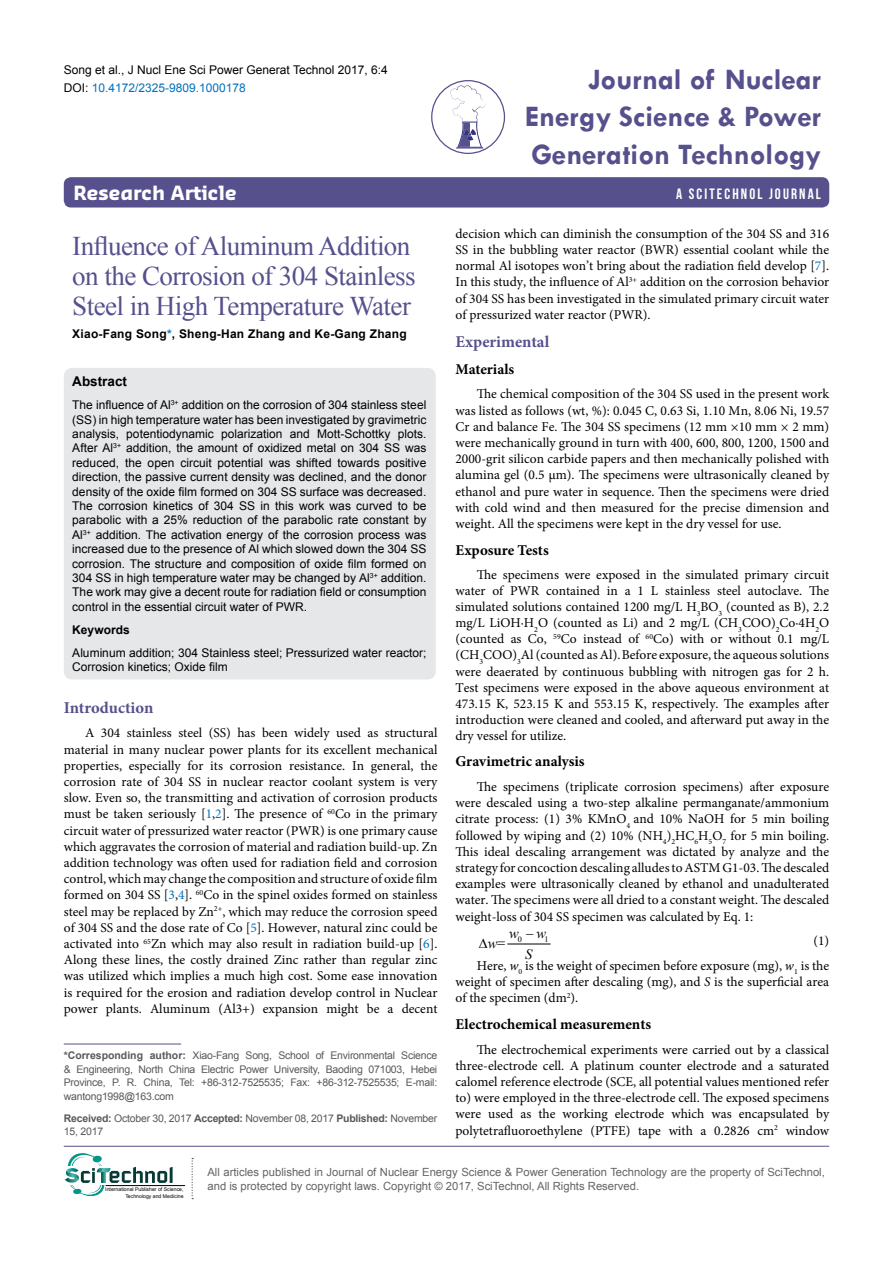
<style>
.page{position:relative;width:893px;height:1263px;background:#fff}
.page>*{position:absolute;margin:0;border:0;box-sizing:border-box;transform-origin:0 0}
.t1{font:700 30px/37.5px "Tw Cen";color:#56508c;text-align:justify}
.t2{font:27px/30px "Times New Roman";letter-spacing:-.02em;color:#56508c}
.t3{font:700 19.2px "Sansa";color:#fff}
.t4{font:700 16.5px "Minion Pro";color:#56508c}
.t5{font:700 15px "Minion Pro";color:#000}
.t6{font:15px "Bebas Neue";letter-spacing:.14em;color:#fff}
.t7{font:italic 14.25px/20.2px "Times New Roman";color:#000;text-align:center}
.t8{font:13.5px/16.2px "Minion Pro";color:#000;text-align:justify}
.t9{font:700 13.5px "Arial";color:#000}
.t10{font:12px/14.4px "Arial";color:#000}
.t11{font:700 12px "Arial";letter-spacing:.02em;color:#000}
.t12{font:700 12px "Arial";color:#000}
.t13{font:11.25px/13.5px "Arial";color:#636466}
.t14{font:10.5px/13.5px "Arial";letter-spacing:-.02em;color:#58595b;text-align:justify}
.t15{font:8.25px "Times New Roman";color:#000}
.t16{font:5.1px/6.1px "Arial";color:#000;text-align:right}
.s1{color:#0072bc}
.s2{font-weight:700}
.s3{font-style:normal}
.s4{font-style:italic}
</style>
<div class="page">
<div style="left:64px;top:177px;width:765px;height:30px;background:#56508c;border-radius:7px"></div>
<hr style="left:64px;top:1146px;width:765px;height:1px;background:#56508c">
<svg style="left:450px;top:85px;width:36px;height:64px"></svg>
<div style="left:431px;top:80px;width:74px;height:74px;border:1px solid #56508c;border-radius:50%"></div>
<hr style="left:106px;top:1185px;width:79px;height:1px;background:#000">
<svg style="left:192px;top:1158px;width:1px;height:41px"></svg>
<svg style="left:65px;top:1153px;width:108px;height:43px"></svg>
<hr style="left:64px;top:1044px;width:117px;height:1px;background:#56508c">
<hr style="left:508px;top:944px;width:42px;height:1px;background:#000">
<div style="left:64px;top:368px;width:372px;height:311px;background:#e6e7e8;border-radius:9px"></div>
<p class="t10" style="left:64px;top:61px;width:325px;line-height:18px">Song et al., J Nucl Ene Sci Power Generat Technol 2017, 6:4<br>DOI: <span class="s1">10.4172/2325-9809.1000178</span></p>
<h1 class="t1" style="left:525px;top:60px;width:298px;text-indent:63px">Journal of Nuclear Energy Science &amp; Power Generation Technology</h1>
<h3 class="t3" style="left:74px;top:181px;width:165px">Research Article</h3>
<p class="t6" style="left:676px;top:186px;width:146px">A SCITECHNOL JOURNAL</p>
<h2 class="t2" style="left:72px;top:231px;width:345px">Influence of Aluminum Addition on the Corrosion of 304 Stainless<br>Steel in High Temperature Water</h2>
<p class="t11" style="left:72px;top:326px;width:336px">Xiao-Fang Song<span class="s1">*</span>, Sheng-Han Zhang and Ke-Gang Zhang</p>
<p class="t9" style="left:72px;top:372px;width:56px">Abstract</p>
<p class="t10" style="left:72px;top:398px;width:356px;text-align:justify">The influence of Al<sup>3+</sup> addition on the corrosion of 304 stainless steel (SS) in high temperature water has been investigated by gravimetric analysis, potentiodynamic polarization and Mott-Schottky plots.<br>After Al<sup>3+</sup> addition, the amount of oxidized metal on 304 SS was reduced, the open circuit potential was shifted towards positive direction, the passive current density was declined, and the donor density of the oxide film formed on 304 SS surface was decreased.<br>The corrosion kinetics of 304 SS in this work was curved to be parabolic with a 25% reduction of the parabolic rate constant by Al<sup>3+</sup> addition. The activation energy of the corrosion process was increased due to the presence of Al which slowed down the 304 SS corrosion. The structure and composition of oxide film formed on 304 SS in high temperature water may be changed by Al<sup>3+</sup> addition.<br>The work may give a decent route for radiation field or consumption control in the essential circuit water of PWR.</p>
<p class="t12" style="left:72px;top:621px;width:59px">Keywords</p>
<p class="t10" style="left:72px;top:645px;width:355px">Aluminum addition; 304 Stainless steel; Pressurized water reactor;<br>Corrosion kinetics; Oxide film</p>
<p class="t4" style="left:64px;top:696px;width:91px">Introduction</p>
<p class="t8" style="left:64px;top:725px;width:375px;text-indent:21px">A 304 stainless steel (SS) has been widely used as structural material in many nuclear power plants for its excellent mechanical properties, especially for its corrosion resistance. In general, the corrosion rate of 304 SS in nuclear reactor coolant system is very slow. Even so, the transmitting and activation of corrosion products must be taken seriously [<span class="s1">1</span>,<span class="s1">2</span>]. The presence of <sup>60</sup>Co in the primary circuit water of pressurized water reactor (PWR) is one primary cause which aggravates the corrosion of material and radiation build-up. Zn addition technology was often used for radiation field and corrosion control, which may change the composition and structure of oxide film formed on 304 SS [<span class="s1">3</span>,<span class="s1">4</span>]. <sup>60</sup>Co in the spinel oxides formed on stainless steel may be replaced by Zn<sup>2+</sup>, which may reduce the corrosion speed of 304 SS and the dose rate of Co [<span class="s1">5</span>]. However, natural zinc could be activated into <sup>65</sup>Zn which may also result in radiation build-up [<span class="s1">6</span>].<br>Along these lines, the costly drained Zinc rather than regular zinc was utilized which implies a much high cost. Some ease innovation is required for the erosion and radiation develop control in Nuclear power plants. Aluminum (Al3+) expansion might be a decent</p>
<p class="t14" style="left:64px;top:1049px;width:375px"><span class="s2">*Corresponding author:</span> Xiao-Fang Song, School of Environmental Science &amp; Engineering, North China Electric Power University, Baoding 071003, Hebei Province, P. R. China, Tel: +86-312-7525535; Fax: +86-312-7525535; E-mail: wantong1998@163.com</p>
<p class="t14" style="left:64px;top:1111px;width:375px"><span class="s2">Received:</span> October 30, 2017 <span class="s2">Accepted:</span> November 08, 2017 <span class="s2">Published:</span> November<br>15, 2017</p>
<p class="t8" style="left:455px;top:225px;width:375px">decision which can diminish the consumption of the 304 SS and 316<br>SS in the bubbling water reactor (BWR) essential coolant while the normal Al isotopes won’t bring about the radiation field develop [<span class="s1">7</span>].<br>In this study, the influence of Al<sup>3+</sup> addition on the corrosion behavior of 304 SS has been investigated in the simulated primary circuit water of pressurized water reactor (PWR).</p>
<p class="t4" style="left:455px;top:330px;width:95px">Experimental</p>
<p class="t5" style="left:455px;top:358px;width:60px">Materials</p>
<p class="t8" style="left:455px;top:386px;width:375px;text-indent:21px">The chemical composition of the 304 SS used in the present work was listed as follows (wt, %): 0.045 C, 0.63 Si, 1.10 Mn, 8.06 Ni, 19.57<br>Cr and balance Fe. The 304 SS specimens (12 mm ×10 mm × 2 mm) were mechanically ground in turn with 400, 600, 800, 1200, 1500 and 2000-grit silicon carbide papers and then mechanically polished with alumina gel (0.5 µm). The specimens were ultrasonically cleaned by ethanol and pure water in sequence. Then the specimens were dried with cold wind and then measured for the precise dimension and weight. All the specimens were kept in the dry vessel for use.</p>
<p class="t5" style="left:455px;top:539px;width:95px">Exposure Tests</p>
<p class="t8" style="left:455px;top:567px;width:375px;text-indent:21px">The specimens were exposed in the simulated primary circuit water of PWR contained in a 1 L stainless steel autoclave. The simulated solutions contained 1200 mg/L H<sub>3</sub>BO<sub>3</sub> (counted as B), 2.2 mg/L LiOH∙H<sub>2</sub>O (counted as Li) and 2 mg/L (CH<sub>3</sub>COO)<sub>2</sub>Co∙4H<sub>2</sub>O (counted as Co, <sup>59</sup>Co instead of <sup>60</sup>Co) with or without 0.1 mg/L (CH<sub>3</sub>COO)<sub>3</sub>Al (counted as Al).Before exposure, the aqueous solutions were deaerated by continuous bubbling with nitrogen gas for 2 h.<br>Test specimens were exposed in the above aqueous environment at 473.15 K, 523.15 K and 553.15 K, respectively. The examples after introduction were cleaned and cooled, and afterward put away in the dry vessel for utilize.</p>
<p class="t5" style="left:455px;top:751px;width:131px">Gravimetric analysis</p>
<p class="t8" style="left:455px;top:779px;width:375px;text-indent:21px">The specimens (triplicate corrosion specimens) after exposure were descaled using a two-step alkaline permanganate/ammonium citrate process: (1) 3% KMnO<sub>4</sub> and 10% NaOH for 5 min boiling followed by wiping and (2) 10% (NH<sub>4</sub>)<sub>2</sub>HC<sub>6</sub>H<sub>5</sub>O<sub>7</sub> for 5 min boiling.<br>This ideal descaling arrangement was dictated by analyze and the strategy for concoction descaling alludes to ASTM G1-03. The descaled examples were ultrasonically cleaned by ethanol and unadulterated water. The specimens were all dried to a constant weight. The descaled weight-loss of 304 SS specimen was calculated by Eq. 1:</p>
<p class="t15" style="left:518px;top:934px;width:6px">0</p>
<p class="t15" style="left:544px;top:934px;width:6px">1</p>
<p class="t7" style="left:479px;top:932px;width:28px">∆w<span class="s3">=</span></p>
<p class="t7" style="left:509px;top:923px;width:38px">w w<br>S</p>
<p class="t8" style="left:477px;top:929px;width:354px;line-height:24.8px;text-align:right">(1)<br>Here, <span class="s4">w</span><sub>0</sub> is the weight of specimen before exposure (mg), <span class="s4">w</span><sub>1</sub> is the</p>
<p class="t8" style="left:455px;top:974px;width:375px">weight of specimen after descaling (mg), and <span class="s4">S</span> is the superficial area of the specimen (dm<sup>2</sup>).</p>
<p class="t5" style="left:455px;top:1013px;width:197px">Electrochemical measurements</p>
<p class="t8" style="left:455px;top:1041px;width:375px;text-indent:21px">The electrochemical experiments were carried out by a classical three-electrode cell. A platinum counter electrode and a saturated calomel reference electrode (SCE, all potential values mentioned refer to) were employed in the three-electrode cell. The exposed specimens were used as the working electrode which was encapsulated by polytetrafluoroethylene (PTFE) tape with a 0.2826 cm<sup>2</sup> window</p>
<p class="t16" style="left:105px;top:1186px;width:80px">International Publisher of Science,<br>Technology and Medicine</p>
<p class="t13" style="left:207px;top:1166px;width:619px">All articles published in Journal of Nuclear Energy Science &amp; Power Generation Technology are the property of SciTechnol, and is protected by copyright laws. Copyright © 2017, SciTechnol, All Rights Reserved.</p>
</div>
